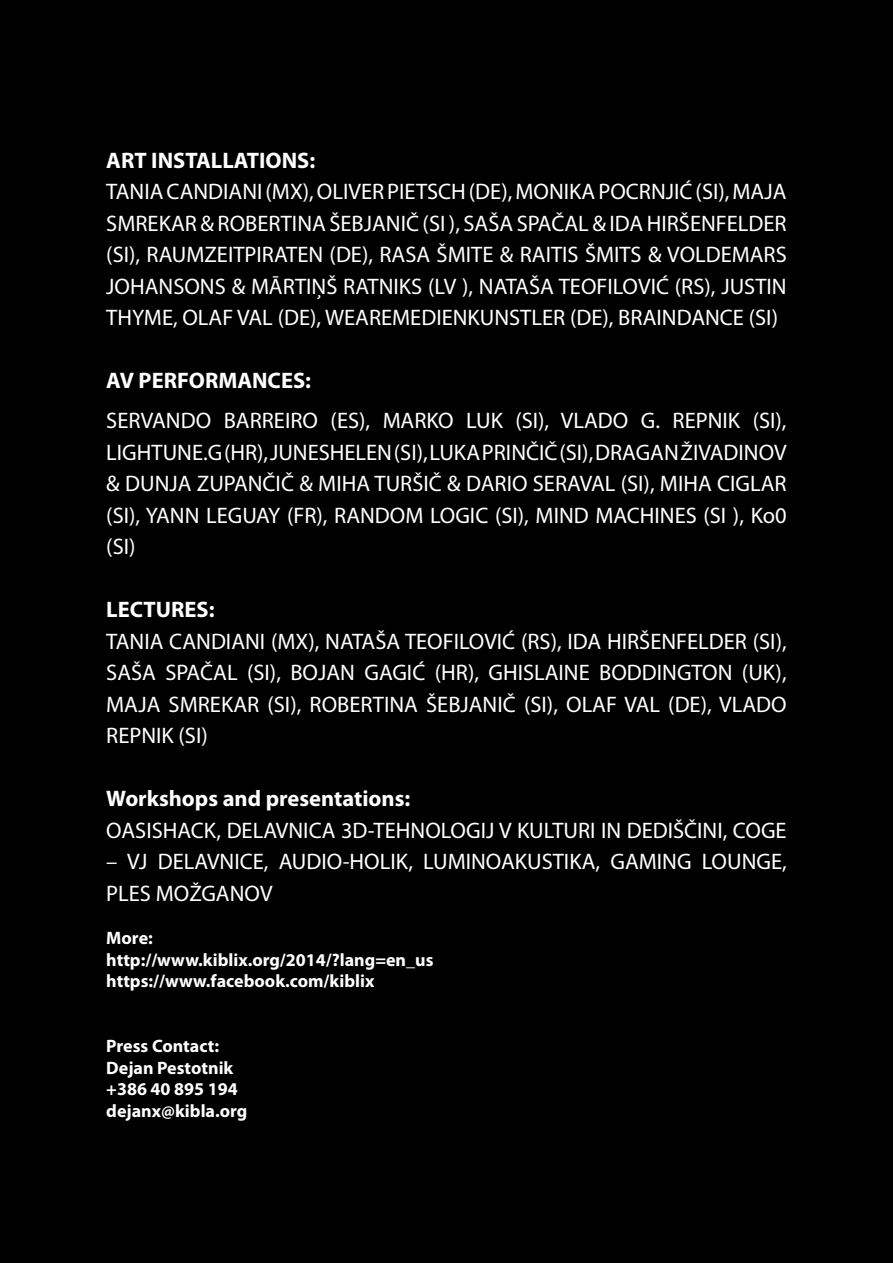
<style>
.page{position:relative;width:893px;height:1263px;background:#000}
.page>*{position:absolute;margin:0;border:0;box-sizing:border-box;transform-origin:0 0}
.t1{font:22.5px/31.5px "Myriad Pro";color:#fff;text-align:justify}
.t2{font:700 22.5px "Myriad Pro";color:#fff}
.t3{font:700 18px/21.6px "Myriad Pro";color:#fff}
</style>
<div class="page">
<p class="t2" style="left:106px;top:146px;width:210px">ART INSTALLATIONS:</p>
<p class="t1" style="left:106px;top:176px;width:682px">TANIA CANDIANI (MX), OLIVER PIETSCH (DE), MONIKA POCRNJIĆ (SI), MAJA SMREKAR &amp; ROBERTINA ŠEBJANIČ (SI ), SAŠA SPAČAL &amp; IDA HIRŠENFELDER (SI), RAUMZEITPIRATEN (DE), RASA ŠMITE &amp; RAITIS ŠMITS &amp; VOLDEMARS JOHANSONS &amp; MĀRTIŅŠ RATNIKS (LV ), NATAŠA TEOFILOVIĆ (RS), JUSTIN THYME, OLAF VAL (DE), WEAREMEDIENKUNSTLER (DE), BRAINDANCE (SI)</p>
<p class="t2" style="left:106px;top:366px;width:206px">AV PERFORMANCES:</p>
<p class="t1" style="left:106px;top:405px;width:682px">SERVANDO BARREIRO (ES), MARKO LUK (SI), VLADO G. REPNIK (SI), LIGHTUNE.G (HR), JUNESHELEN (SI), LUKA PRINČIČ (SI), DRAGAN ŽIVADINOV &amp; DUNJA ZUPANČIČ &amp; MIHA TURŠIČ &amp; DARIO SERAVAL (SI), MIHA CIGLAR (SI), YANN LEGUAY (FR), RANDOM LOGIC (SI), MIND MACHINES (SI ), Ko0 (SI)</p>
<p class="t2" style="left:106px;top:595px;width:110px">LECTURES:</p>
<p class="t1" style="left:106px;top:625px;width:682px">TANIA CANDIANI (MX), NATAŠA TEOFILOVIĆ (RS), IDA HIRŠENFELDER (SI), SAŠA SPAČAL (SI), BOJAN GAGIĆ (HR), GHISLAINE BODDINGTON (UK), MAJA SMREKAR (SI), ROBERTINA ŠEBJANIČ (SI), OLAF VAL (DE), VLADO REPNIK (SI)</p>
<p class="t2" style="left:106px;top:784px;width:305px">Workshops and presentations:</p>
<p class="t1" style="left:106px;top:814px;width:682px">OASISHACK, DELAVNICA 3D-TEHNOLOGIJ V KULTURI IN DEDIŠČINI, COGE</p>
<p class="t1" style="left:106px;top:846px;width:682px">– VJ DELAVNICE, AUDIO-HOLIK, LUMINOAKUSTIKA, GAMING LOUNGE,<br>PLES MOŽGANOV</p>
<p class="t3" style="left:106px;top:927px;width:329px">More: http://www.kiblix.org/2014/?lang=en_us https://www.facebook.com/kiblix</p>
<p class="t3" style="left:106px;top:1035px;width:143px">Press Contact:<br>Dejan Pestotnik +386 40 895 194 dejanx@kibla.org</p>
</div>
